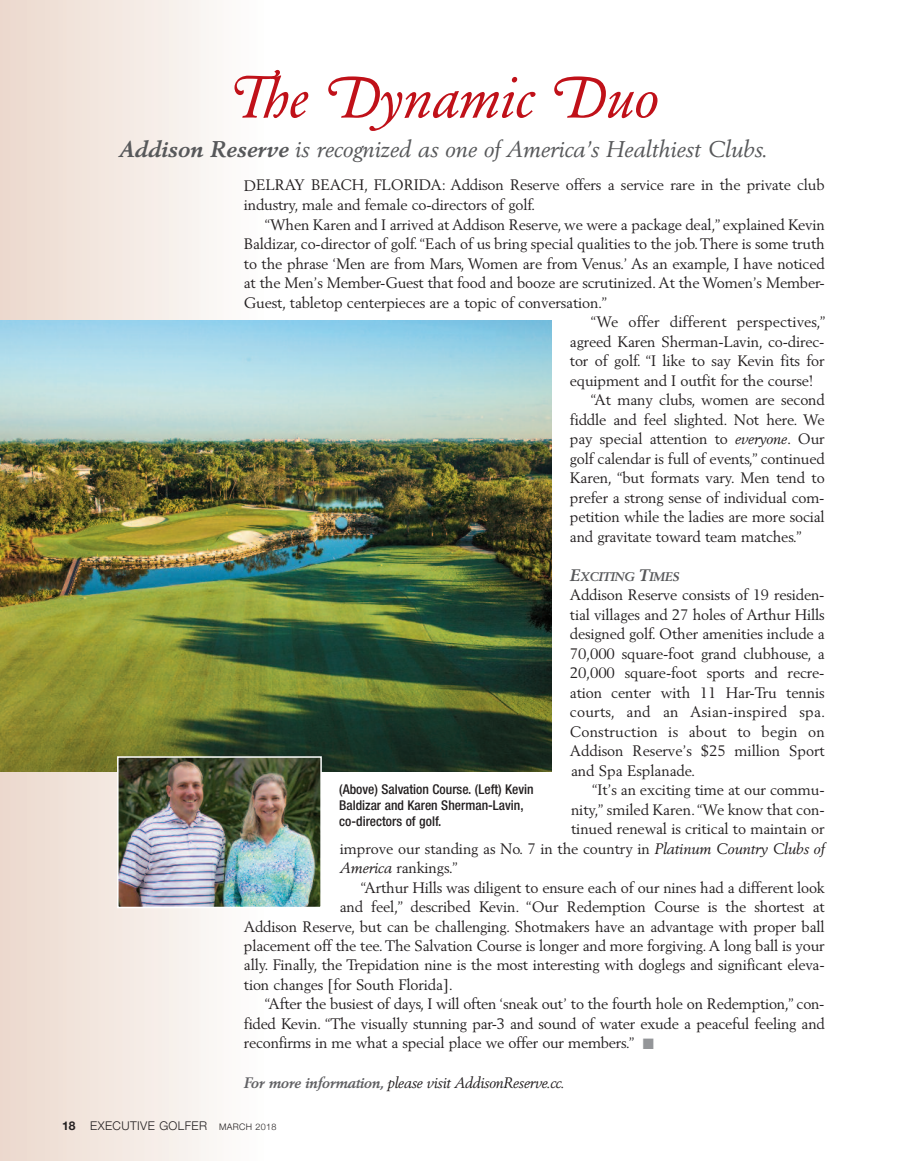
<style>
.page{position:relative;width:905px;height:1161px;background:#fff}
.page>*{position:absolute;margin:0;border:0;box-sizing:border-box;transform-origin:0 0}
.t1{font:italic 57px "Garamond BE Swash";letter-spacing:-.005em;color:#c01119}
.t2{font:italic 22.5px "Berling";color:#57585a}
.t3{font:15px/19.5px "Berling";letter-spacing:-.01em;color:#231f20}
.t4{font:italic 15px "Berling";letter-spacing:-.015em;color:#231f20}
.t5{font:500 condensed 13.5px/15.8px "Helvetica Neue";color:#231f20}
.t6{font:italic 700 12.3px "Berling";letter-spacing:-.015em;color:#57585a}
.t7{font:300 12px "Helvetica Neue";letter-spacing:.035em;color:#231f20}
.s1{font-weight:700}
.s2{font-style:italic}
.s3{font-size:16.5px}
.s4{color:#939598}
.s5{font-weight:700;color:#616164}
.s6{font-size:9px}
</style>
<div class="page">
<div style="left:0;top:0;width:264px;height:1161px;background:linear-gradient(to right,#ebd8cd,#fdfefd)"></div>
<img style="left:0;top:321px;width:552px;height:451px">
<img style="left:120px;top:759px;width:199px;height:146px">
<div style="left:117px;top:756px;width:205px;height:152px;border:2px solid #fff"></div>
<h1 class="t1" style="left:227px;top:74px;width:432px">The Dynamic Duo</h1>
<h2 class="t2" style="left:118px;top:140px;width:650px"><span class="s1">Addison Reserve</span> is recognized as one of America’s Healthiest Clubs.</h2>
<p class="t3" style="left:244px;top:177px;width:582px">DELRAY BEACH, FLORIDA: Addison Reserve offers a service rare in the private club industry, male and female co-directors of golf.</p>
<p class="t3" style="left:265px;top:216px;width:561px">“When Karen and I arrived at Addison Reserve, we were a package deal,” explained Kevin</p>
<p class="t3" style="left:244px;top:235px;width:582px">Baldizar, co-director of golf.“Each of us bring special qualities to the job.There is some truth</p>
<p class="t3" style="left:244px;top:255px;width:582px">to the phrase ‘Men are from Mars, Women are from Venus.’ As an example, I have noticed</p>
<p class="t3" style="left:244px;top:274px;width:582px">at the Men’s Member-Guest that food and booze are scrutinized. At the Women’s Member-</p>
<p class="t3" style="left:244px;top:294px;width:365px">Guest, tabletop centerpieces are a topic of conversation.”</p>
<p class="t3" style="left:591px;top:313px;width:236px">“We offer different perspectives,”</p>
<p class="t3" style="left:570px;top:333px;width:256px">agreed Karen Sherman-Lavin, co-direc-</p>
<p class="t3" style="left:570px;top:352px;width:256px">tor of golf. “I like to say Kevin fits for</p>
<p class="t3" style="left:570px;top:372px;width:245px">equipment and I outfit for the course!</p>
<p class="t3" style="left:591px;top:391px;width:235px">“At many clubs, women are second</p>
<p class="t3" style="left:570px;top:411px;width:256px">fiddle and feel slighted. Not here. We</p>
<p class="t3" style="left:570px;top:430px;width:256px">pay special attention to <span class="s2">everyone</span>. Our</p>
<p class="t3" style="left:570px;top:450px;width:256px">golf calendar is full of events,” continued</p>
<p class="t3" style="left:570px;top:469px;width:256px">Karen, “but formats vary. Men tend to</p>
<p class="t3" style="left:570px;top:489px;width:256px">prefer a strong sense of individual com-</p>
<p class="t3" style="left:570px;top:508px;width:256px">petition while the ladies are more social</p>
<p class="t3" style="left:570px;top:528px;width:233px">and gravitate toward team matches.”</p>
<p class="t6" style="left:570px;top:571px;width:111px"><span class="s3">E</span>XCITING <span class="s3">T</span>IMES</p>
<p class="t3" style="left:570px;top:586px;width:257px;text-align:justify">Addison Reserve consists of 19 residen&shy;tial villages and 27 holes of Arthur Hills designed golf. Other amenities include a 70,000 square-foot grand clubhouse, a 20,000 square-foot sports and recre&shy;ation center with 11 Har-Tru tennis courts, and an Asian-inspired spa.<br>Construction is about to begin on Addison Reserve’s $25 million Sport and Spa Esplanade.</p>
<p class="t3" style="left:592px;top:781px;width:234px">“It’s an exciting time at our commu-</p>
<p class="t3" style="left:571px;top:801px;width:255px">nity,” smiled Karen.“We know that con-</p>
<p class="t3" style="left:571px;top:820px;width:255px">tinued renewal is critical to maintain or</p>
<p class="t3" style="left:340px;top:840px;width:486px">improve our standing as No. 7 in the country in <span class="s2">Platinum Country Clubs of</span></p>
<p class="t3" style="left:340px;top:859px;width:119px"><span class="s2">America</span> rankings.”</p>
<p class="t3" style="left:361px;top:879px;width:465px">“Arthur Hills was diligent to ensure each of our nines had a different look</p>
<p class="t3" style="left:340px;top:898px;width:486px">and feel,” described Kevin. “Our Redemption Course is the shortest at</p>
<p class="t3" style="left:244px;top:918px;width:582px">Addison Reserve, but can be challenging. Shotmakers have an advantage with proper ball</p>
<p class="t3" style="left:244px;top:937px;width:582px">placement off the tee. The Salvation Course is longer and more forgiving. A long ball is your</p>
<p class="t3" style="left:244px;top:957px;width:582px">ally. Finally, the Trepidation nine is the most interesting with doglegs and significant eleva-</p>
<p class="t3" style="left:244px;top:976px;width:210px">tion changes [for South Florida].</p>
<p class="t3" style="left:265px;top:996px;width:561px">“After the busiest of days, I will often ‘sneak out’ to the fourth hole on Redemption,” con-</p>
<p class="t3" style="left:244px;top:1015px;width:582px">fided Kevin. “The visually stunning par-3 and sound of water exude a peaceful feeling and</p>
<p class="t3" style="left:244px;top:1035px;width:411px">reconfirms in me what a special place we offer our members.” <span class="s4">■</span></p>
<p class="t4" style="left:244px;top:1076px;width:322px"><span class="s5">For more information,</span> please visit AddisonReserve.cc.</p>
<p class="t5" style="left:339px;top:783px;width:196px">(Above) Salvation Course. (Left) Kevin<br>Baldizar and Karen Sherman-Lavin, co-directors of golf.</p>
<p class="t7" style="left:62px;top:1119px;width:215px"><span class="s1">18</span> EXECUTIVE GOLFER <span class="s6">MaRCh 2018</span></p>
</div>
